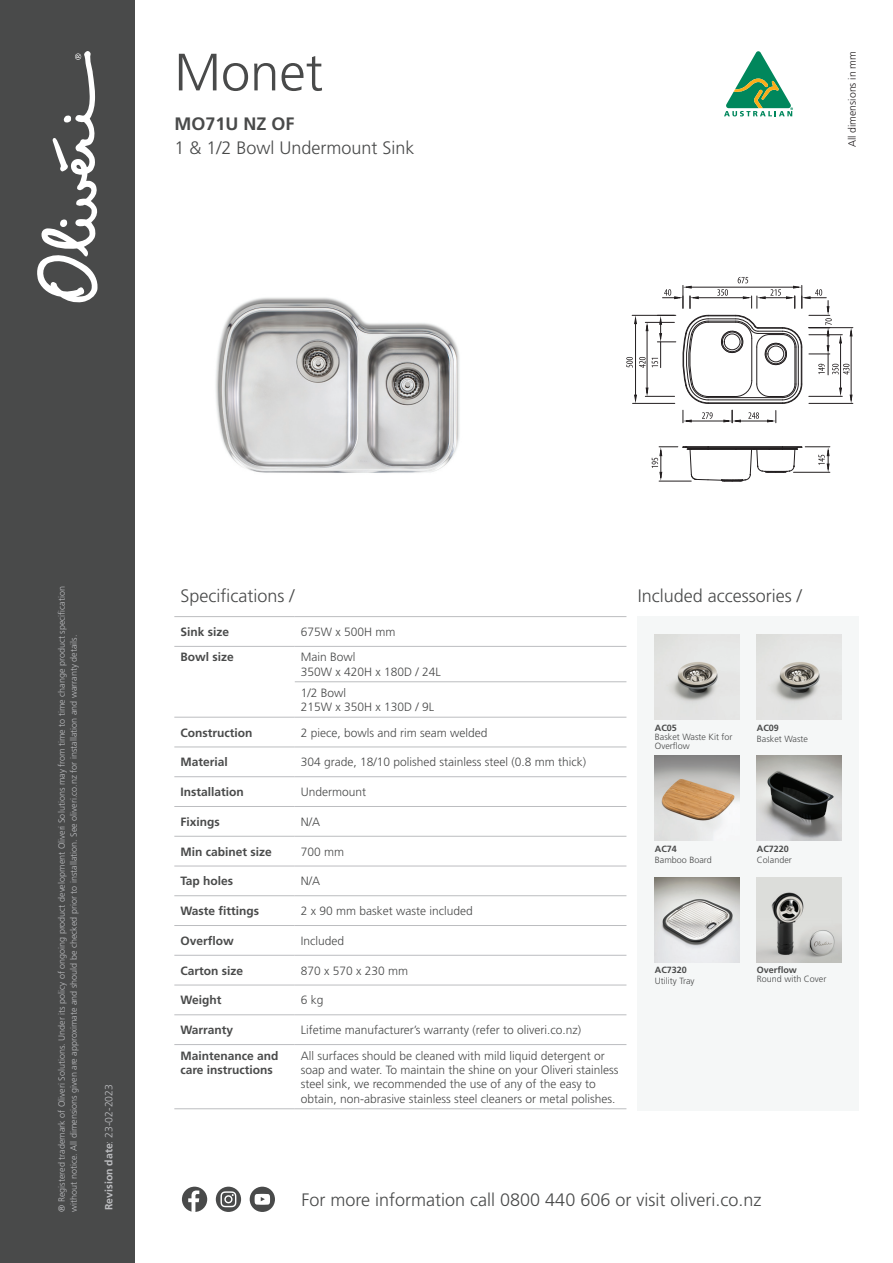
<style>
.page{position:relative;width:893px;height:1263px;background:#fff}
.page>*{position:absolute;margin:0;border:0;box-sizing:border-box;transform-origin:0 0}
.t1{font:300 52.5px "Frutiger LT Std";color:#494a4a}
.t2{font:300 18px "Frutiger LT Std";color:#494a4a}
.t3{font:700 18px "Frutiger LT Std";color:#494a4a}
.t4{font:300 12px/14.4px "Frutiger LT Std";color:#494a4a}
.t5{font:700 12px/14.4px "Frutiger LT Std";color:#494a4a}
.t6{font:700 10.5px "Frutiger LT Std";color:#bcbdc0}
.t7{font:300 10.5px "Frutiger LT Std";color:#231f20}
.t8{font:300 9px/12px "Frutiger LT Std";color:#bcbdc0}
.t9{font:300 9px/9px "Frutiger LT Std";color:#494a4a}
.t10{font:700 9px "Frutiger LT Std";color:#494a4a}
.s1{font-weight:300}
</style>
<div class="page">
<div style="left:0;top:0;width:135px;height:1263px;background:#494a4a"></div>
<svg style="left:37px;top:51px;width:61px;height:252px"></svg>
<div style="left:216px;top:1187px;width:25px;height:25px;background:#494a4a;border-radius:50%"></div>
<svg style="left:220px;top:1191px;width:16px;height:16px"></svg>
<div style="left:182px;top:1187px;width:25px;height:25px;background:#494a4a;border-radius:50%"></div>
<svg style="left:188px;top:1190px;width:11px;height:22px"></svg>
<div style="left:250px;top:1187px;width:25px;height:25px;background:#494a4a;border-radius:50%"></div>
<svg style="left:255px;top:1194px;width:15px;height:11px"></svg>
<svg style="left:724px;top:51px;width:69px;height:66px"></svg>
<div style="left:638px;top:617px;width:221px;height:494px;background:#f5f7f7"></div>
<hr style="left:174px;top:616px;width:121px;height:1px;background:#bcbdc0">
<hr style="left:295px;top:616px;width:331px;height:1px;background:#bcbdc0">
<hr style="left:174px;top:646px;width:121px;height:1px;background:#bcbdc0">
<hr style="left:295px;top:646px;width:331px;height:1px;background:#bcbdc0">
<hr style="left:295px;top:681px;width:331px;height:1px;background:#bcbdc0">
<hr style="left:174px;top:717px;width:121px;height:1px;background:#bcbdc0">
<hr style="left:295px;top:717px;width:331px;height:1px;background:#bcbdc0">
<hr style="left:174px;top:747px;width:121px;height:1px;background:#bcbdc0">
<hr style="left:295px;top:747px;width:331px;height:1px;background:#bcbdc0">
<hr style="left:174px;top:776px;width:121px;height:1px;background:#bcbdc0">
<hr style="left:295px;top:776px;width:331px;height:1px;background:#bcbdc0">
<hr style="left:174px;top:806px;width:121px;height:1px;background:#bcbdc0">
<hr style="left:295px;top:806px;width:331px;height:1px;background:#bcbdc0">
<hr style="left:174px;top:836px;width:121px;height:1px;background:#bcbdc0">
<hr style="left:295px;top:836px;width:331px;height:1px;background:#bcbdc0">
<hr style="left:174px;top:866px;width:121px;height:1px;background:#bcbdc0">
<hr style="left:295px;top:866px;width:331px;height:1px;background:#bcbdc0">
<hr style="left:174px;top:895px;width:121px;height:1px;background:#bcbdc0">
<hr style="left:295px;top:895px;width:331px;height:1px;background:#bcbdc0">
<hr style="left:174px;top:925px;width:121px;height:1px;background:#bcbdc0">
<hr style="left:295px;top:925px;width:331px;height:1px;background:#bcbdc0">
<hr style="left:174px;top:955px;width:121px;height:1px;background:#bcbdc0">
<hr style="left:295px;top:955px;width:331px;height:1px;background:#bcbdc0">
<hr style="left:174px;top:985px;width:121px;height:1px;background:#bcbdc0">
<hr style="left:295px;top:985px;width:331px;height:1px;background:#bcbdc0">
<hr style="left:174px;top:1014px;width:121px;height:1px;background:#bcbdc0">
<hr style="left:295px;top:1014px;width:331px;height:1px;background:#bcbdc0">
<hr style="left:174px;top:1044px;width:121px;height:1px;background:#bcbdc0">
<hr style="left:295px;top:1044px;width:331px;height:1px;background:#bcbdc0">
<hr style="left:174px;top:1108px;width:121px;height:1px;background:#bcbdc0">
<hr style="left:295px;top:1108px;width:331px;height:1px;background:#bcbdc0">
<img style="left:655px;top:756px;width:85px;height:85px">
<img style="left:215px;top:297px;width:245px;height:176px">
<svg style="left:748px;top:412px;width:11px;height:7px"></svg>
<svg style="left:702px;top:412px;width:11px;height:7px"></svg>
<hr style="left:809px;top:327px;width:44px;height:1px;background:#231f20">
<hr style="left:809px;top:403px;width:44px;height:1px;background:#231f20">
<svg style="left:683px;top:410px;width:9px;height:13px"></svg>
<hr style="left:688px;top:421px;width:38px;height:1px;background:#231f20">
<svg style="left:723px;top:410px;width:18px;height:13px"></svg>
<svg style="left:767px;top:410px;width:10px;height:13px"></svg>
<hr style="left:739px;top:421px;width:30px;height:1px;background:#231f20">
<svg style="left:626px;top:277px;width:226px;height:127px"></svg>
<hr style="left:645px;top:396px;width:30px;height:1px;background:#231f20">
<hr style="left:647px;top:330px;width:1px;height:62px;background:#231f20">
<svg style="left:652px;top:446px;width:178px;height:36px"></svg>
<img style="left:655px;top:635px;width:85px;height:85px">
<img style="left:757px;top:635px;width:85px;height:85px">
<img style="left:655px;top:877px;width:85px;height:85px">
<img style="left:757px;top:756px;width:85px;height:85px">
<img style="left:757px;top:877px;width:85px;height:85px">
<h1 class="t1" style="left:174px;top:43px;width:150px">Monet</h1>
<h2 class="t3" style="left:174px;top:113px;width:122px">MO71U NZ OF</h2>
<h2 class="t2" style="left:174px;top:137px;width:242px">1 &amp; 1/2 Bowl Undermount Sink</h2>
<p class="t7" style="left:846px;top:147px;width:98px;rotate:-90deg">All dimensions in mm</p>
<p class="t8" style="left:56px;top:1212px;width:627px;rotate:-90deg">® Registered trademark of Oliveri Solutions. Under its policy of ongoing product development Oliveri Solutions may from time to time change product specification without notice. All dimensions given are approximate and should be checked prior to installation. See oliveri.co.nz for installation and warranty details.</p>
<p class="t6" style="left:103px;top:1210px;width:128px;rotate:-90deg">Revision date<span class="s1">: 23-02-2023</span></p>
<h2 class="t2" style="left:180px;top:586px;width:116px">Specifications /</h2>
<p class="t5" style="left:180px;top:625px;width:50px">Sink size</p>
<p class="t4" style="left:301px;top:625px;width:96px">675W x 500H mm</p>
<p class="t5" style="left:180px;top:650px;width:55px">Bowl size</p>
<p class="t4" style="left:301px;top:650px;width:142px">Main Bowl<br>350W x 420H x 180D / 24L</p>
<p class="t4" style="left:301px;top:686px;width:135px">1/2 Bowl<br>215W x 350H x 130D / 9L</p>
<p class="t5" style="left:180px;top:725px;width:73px">Construction</p>
<p class="t4" style="left:301px;top:725px;width:188px">2 piece, bowls and rim seam welded</p>
<p class="t5" style="left:180px;top:755px;width:49px">Material</p>
<p class="t4" style="left:301px;top:755px;width:287px">304 grade, 18/10 polished stainless steel (0.8 mm thick)</p>
<p class="t5" style="left:180px;top:785px;width:65px">Installation</p>
<p class="t4" style="left:301px;top:785px;width:67px">Undermount</p>
<p class="t5" style="left:180px;top:814px;width:41px">Fixings</p>
<p class="t4" style="left:301px;top:815px;width:21px">N/A</p>
<p class="t5" style="left:180px;top:844px;width:93px">Min cabinet size</p>
<p class="t4" style="left:301px;top:844px;width:45px">700 mm</p>
<p class="t5" style="left:180px;top:874px;width:54px">Tap holes</p>
<p class="t4" style="left:301px;top:874px;width:21px">N/A</p>
<p class="t5" style="left:180px;top:904px;width:80px">Waste fittings</p>
<p class="t4" style="left:301px;top:904px;width:174px">2 x 90 mm basket waste included</p>
<p class="t5" style="left:180px;top:933px;width:55px">Overflow</p>
<p class="t4" style="left:301px;top:934px;width:45px">Included</p>
<p class="t5" style="left:180px;top:963px;width:64px">Carton size</p>
<p class="t4" style="left:301px;top:963px;width:109px">870 x 570 x 230 mm</p>
<p class="t5" style="left:180px;top:993px;width:43px">Weight</p>
<p class="t4" style="left:301px;top:993px;width:24px">6 kg</p>
<p class="t5" style="left:180px;top:1023px;width:54px">Warranty</p>
<p class="t4" style="left:301px;top:1023px;width:282px">Lifetime manufacturer’s warranty (refer to oliveri.co.nz)</p>
<p class="t5" style="left:180px;top:1048px;width:100px">Maintenance and care instructions</p>
<p class="t4" style="left:301px;top:1048px;width:319px">All surfaces should be cleaned with mild liquid detergent or soap and water. To maintain the shine on your Oliveri stainless steel sink, we recommended the use of any of the easy to obtain, non-abrasive stainless steel cleaners or metal polishes.</p>
<h2 class="t2" style="left:638px;top:586px;width:166px">Included accessories /</h2>
<p class="t10" style="left:655px;top:722px;width:24px">AC05</p>
<p class="t9" style="left:655px;top:732px;width:79px">Basket Waste Kit for<br>Overflow</p>
<p class="t10" style="left:757px;top:722px;width:24px">AC09</p>
<p class="t9" style="left:757px;top:734px;width:53px">Basket Waste</p>
<p class="t10" style="left:655px;top:843px;width:24px">AC74</p>
<p class="t9" style="left:655px;top:855px;width:58px">Bamboo Board</p>
<p class="t10" style="left:757px;top:843px;width:34px">AC7220</p>
<p class="t9" style="left:757px;top:855px;width:37px">Colander</p>
<p class="t10" style="left:655px;top:965px;width:34px">AC7320</p>
<p class="t9" style="left:655px;top:976px;width:41px">Utility Tray</p>
<p class="t10" style="left:757px;top:965px;width:42px">Overflow</p>
<p class="t9" style="left:757px;top:975px;width:71px">Round with Cover</p>
<h2 class="t2" style="left:302px;top:1190px;width:461px">For more information call 0800 440 606 or visit oliveri.co.nz</h2>
</div>
